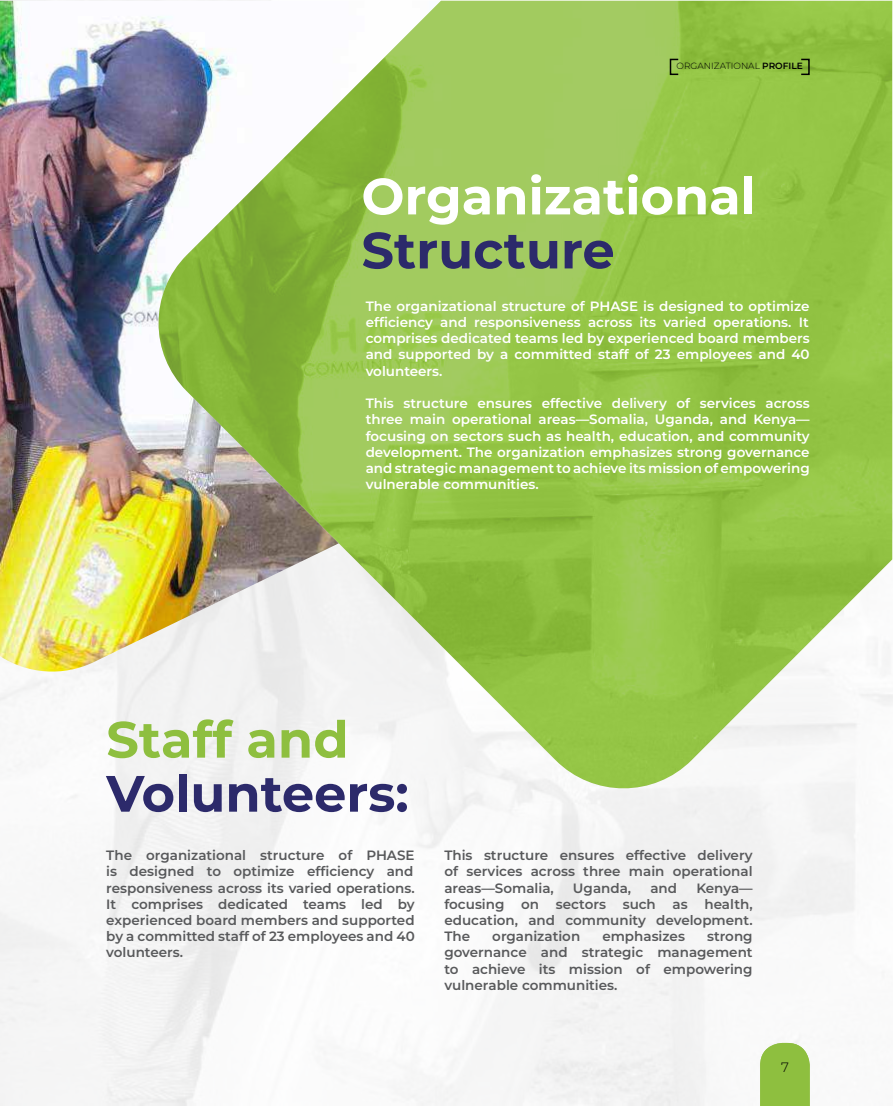
<style>
.page{position:relative;width:893px;height:1106px;background:#fff}
.page>*{position:absolute;margin:0;border:0;box-sizing:border-box;transform-origin:0 0}
.t1{font:700 51px "Montserrat";color:#2c2a6b}
.t2{font:700 51px "Montserrat";color:#fff}
.t3{font:700 51px "Montserrat";color:#8ebf3f}
.t4{font:600 13.5px/16.2px "Montserrat";color:#fff;text-align:justify}
.t5{font:600 13.5px/16.2px "Montserrat";color:#58595b;text-align:justify}
.t6{font:300 13.5px "Montserrat";color:#000}
.t7{font:300 9px "Montserrat";color:#000}
.s1{font-weight:600}
</style>
<div class="page">
<svg style="left:0;top:0;width:1px;height:1106px"></svg>
<img style="left:0;top:1px;width:149px;height:673px">
<img style="left:149px;top:1px;width:743px;height:796px">
<img style="left:156px;top:1px;width:735px;height:787px">
<div style="left:670px;top:59px;width:9px;height:16px;border:2px solid #000"></div>
<div style="left:800px;top:59px;width:10px;height:16px;border:2px solid #000"></div>
<svg style="left:760px;top:1042px;width:50px;height:64px;background:#96c34d"></svg>
<p class="t7" style="left:677px;top:60px;width:128px">ORGANIZATIONAL <span class="s1">PROFILE</span></p>
<h1 class="t2" style="left:361px;top:159px;width:396px">Organizational</h1>
<h1 class="t1" style="left:361px;top:213px;width:255px">Structure</h1>
<p class="t4" style="left:366px;top:297px;width:446px">The organizational structure of PHASE is designed to optimize efficiency and responsiveness across its varied operations. It comprises dedicated teams led by experienced board members and supported by a committed staff of 23 employees and 40 volunteers.</p>
<p class="t4" style="left:366px;top:394px;width:446px">This structure ensures effective delivery of services across three main operational areas—Somalia, Uganda, and Kenya— focusing on sectors such as health, education, and community development. The organization emphasizes strong governance and strategic management to achieve its mission of empowering vulnerable communities.</p>
<h1 class="t3" style="left:106px;top:702px;width:244px">Staff and</h1>
<h1 class="t1" style="left:106px;top:756px;width:304px">Volunteers:</h1>
<p class="t5" style="left:106px;top:846px;width:310px">The organizational structure of PHASE is designed to optimize efficiency and responsiveness across its varied operations.<br>It comprises dedicated teams led by experienced board members and supported by a committed staff of 23 employees and 40 volunteers.</p>
<p class="t5" style="left:444px;top:846px;width:310px">This structure ensures effective delivery of services across three main operational areas—Somalia,</p>
<p class="t5" style="left:573px;top:879px;width:60px">Uganda,</p>
<p class="t5" style="left:650px;top:879px;width:28px">and</p>
<p class="t5" style="left:444px;top:879px;width:310px;text-indent:252px">Kenya— focusing on sectors such as health, education, and community development.<br>The</p>
<p class="t5" style="left:492px;top:927px;width:89px">organization</p>
<p class="t5" style="left:602px;top:927px;width:84px">emphasizes</p>
<p class="t5" style="left:444px;top:927px;width:310px;text-indent:263px">strong governance and strategic management to achieve its mission of empowering vulnerable communities.</p>
<p class="t6" style="left:781px;top:1058px;width:9px">7</p>
</div>
